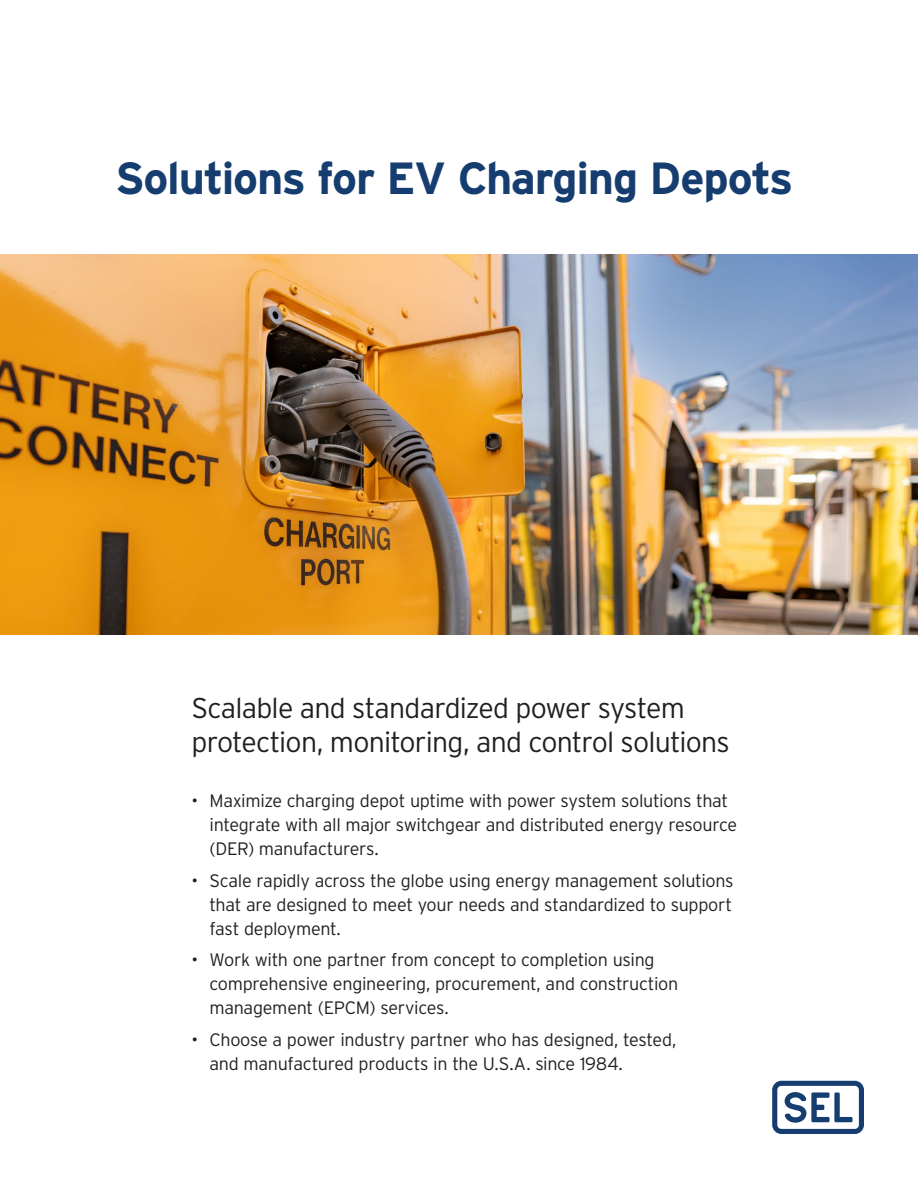
<style>
.page{position:relative;width:918px;height:1188px;background:#fff}
.page>*{position:absolute;margin:0;border:0;box-sizing:border-box;transform-origin:0 0}
.Cover_Title{font:700 45px "Interstate Poly";letter-spacing:-.03em;color:#163d6f}
.Cover_Sub{font:300 28.5px/34.2px "Interstate Poly";letter-spacing:-.03em;color:#231f20}
.t1{font:300 18px/24px "Interstate Poly";letter-spacing:-.02em;color:#231f20}
</style>
<div class="page">
<svg style="left:772px;top:1081px;width:92px;height:53px"></svg>
<img style="left:0;top:255px;width:918px;height:379px">
<p class="Cover_Title" style="left:115px;top:145px;width:680px">Solutions for EV Charging Depots</p>
<p class="Cover_Sub" style="left:192px;top:689px;width:540px">Scalable and standardized power system protection, monitoring, and control solutions</p>
<p class="t1" style="left:210px;top:788px;width:529px;text-indent:-18px">• Maximize charging depot uptime with power system solutions that integrate with all major switchgear and distributed energy resource (DER) manufacturers.</p>
<p class="t1" style="left:210px;top:867px;width:526px;text-align:justify;text-indent:-18px">• Scale rapidly across the globe using energy management solutions that are designed to meet your needs and standardized to support fast deployment.</p>
<p class="t1" style="left:210px;top:947px;width:470px;text-indent:-18px">• Work with one partner from concept to completion using comprehensive engineering, procurement, and construction management (EPCM) services.</p>
<p class="t1" style="left:210px;top:1026px;width:468px;text-indent:-18px">• Choose a power industry partner who has designed, tested, and manufactured products in the U.S.A. since 1984.</p>
</div>
